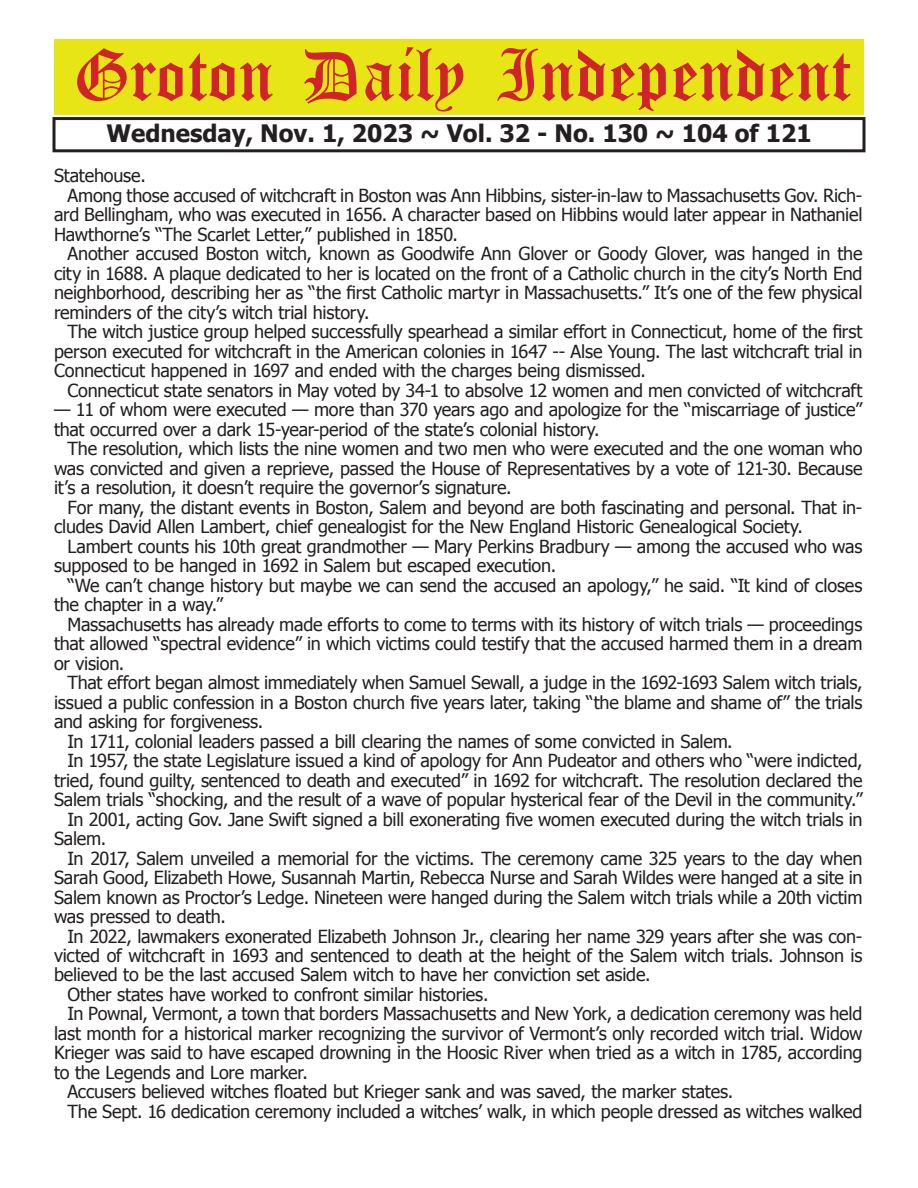
<style>
.page{position:relative;width:918px;height:1188px;background:#fff}
.page>*{position:absolute;margin:0;border:0;box-sizing:border-box;transform-origin:0 0}
.t1{font:54px "Old English Five";color:#d1232a}
.t2{font:700 24px "Tahoma";color:#231f20}
.t3{font:18px/19.5px "Tahoma";letter-spacing:-.01em;color:#231f20}
</style>
<div class="page">
<div style="left:52px;top:117px;width:814px;height:35px;border:3px solid #231f20"></div>
<div style="left:54px;top:40px;width:810px;height:75px;background:#e7e515"></div>
<h1 class="t1" style="left:73px;top:50px;width:779px">Groton Daily Independent</h1>
<h2 class="t2" style="left:106px;top:116px;width:707px">Wednesday, Nov. 1, 2023 ~ Vol. 32 - No. 130 ~ 104 of 121</h2>
<p class="t3" style="left:54px;top:165px;width:93px">Statehouse.</p>
<p class="t3" style="left:68px;top:185px;width:796px">Among those accused of witchcraft in Boston was Ann Hibbins, sister-in-law to Massachusetts Gov. Rich-</p>
<p class="t3" style="left:54px;top:204px;width:810px">ard Bellingham, who was executed in 1656. A character based on Hibbins would later appear in Nathaniel</p>
<p class="t3" style="left:54px;top:224px;width:406px">Hawthorne’s “The Scarlet Letter,” published in 1850.</p>
<p class="t3" style="left:68px;top:243px;width:797px">Another accused Boston witch, known as Goodwife Ann Glover or Goody Glover, was hanged in the</p>
<p class="t3" style="left:54px;top:263px;width:810px">city in 1688. A plaque dedicated to her is located on the front of a Catholic church in the city’s North End</p>
<p class="t3" style="left:54px;top:282px;width:810px">neighborhood, describing her as “the first Catholic martyr in Massachusetts.” It’s one of the few physical</p>
<p class="t3" style="left:54px;top:302px;width:317px">reminders of the city’s witch trial history.</p>
<p class="t3" style="left:68px;top:321px;width:796px">The witch justice group helped successfully spearhead a similar effort in Connecticut, home of the first</p>
<p class="t3" style="left:54px;top:341px;width:810px">person executed for witchcraft in the American colonies in 1647 -- Alse Young. The last witchcraft trial in</p>
<p class="t3" style="left:54px;top:360px;width:593px">Connecticut happened in 1697 and ended with the charges being dismissed.</p>
<p class="t3" style="left:68px;top:380px;width:797px">Connecticut state senators in May voted by 34-1 to absolve 12 women and men convicted of witchcraft</p>
<p class="t3" style="left:54px;top:399px;width:810px">— 11 of whom were executed — more than 370 years ago and apologize for the “miscarriage of justice” that occurred over a dark 15-year-period of the state’s colonial history.</p>
<p class="t3" style="left:54px;top:438px;width:810px;text-align:justify;text-indent:14px">The resolution, which lists the nine women and two men who were executed and the one woman who was convicted and given a reprieve, passed the House of Representatives by a vote of 121-30. Because it’s a resolution, it doesn’t require the governor’s signature.</p>
<p class="t3" style="left:54px;top:497px;width:810px;text-indent:14px">For many, the distant events in Boston, Salem and beyond are both fascinating and personal. That in&shy;cludes David Allen Lambert, chief genealogist for the New England Historic Genealogical Society.</p>
<p class="t3" style="left:54px;top:536px;width:810px;text-indent:14px">Lambert counts his 10th great grandmother — Mary Perkins Bradbury — among the accused who was supposed to be hanged in 1692 in Salem but escaped execution.</p>
<p class="t3" style="left:54px;top:575px;width:810px;text-indent:14px">“We can’t change history but maybe we can send the accused an apology,” he said. “It kind of closes the chapter in a way.”</p>
<p class="t3" style="left:54px;top:613px;width:810px;text-align:justify;text-indent:14px">Massachusetts has already made efforts to come to terms with its history of witch trials — proceedings that allowed “spectral evidence” in which victims could testify that the accused harmed them in a dream or vision.</p>
<p class="t3" style="left:68px;top:672px;width:797px">That effort began almost immediately when Samuel Sewall, a judge in the 1692-1693 Salem witch trials,</p>
<p class="t3" style="left:54px;top:691px;width:810px">issued a public confession in a Boston church five years later, taking “the blame and shame of” the trials</p>
<p class="t3" style="left:54px;top:711px;width:211px">and asking for forgiveness.</p>
<p class="t3" style="left:68px;top:730px;width:667px">In 1711, colonial leaders passed a bill clearing the names of some convicted in Salem.</p>
<p class="t3" style="left:68px;top:750px;width:796px">In 1957, the state Legislature issued a kind of apology for Ann Pudeator and others who “were indicted,</p>
<p class="t3" style="left:54px;top:769px;width:810px">tried, found guilty, sentenced to death and executed” in 1692 for witchcraft. The resolution declared the</p>
<p class="t3" style="left:54px;top:789px;width:810px">Salem trials “shocking, and the result of a wave of popular hysterical fear of the Devil in the community.”</p>
<p class="t3" style="left:68px;top:808px;width:797px">In 2001, acting Gov. Jane Swift signed a bill exonerating five women executed during the witch trials in</p>
<p class="t3" style="left:54px;top:828px;width:54px">Salem.</p>
<p class="t3" style="left:68px;top:847px;width:797px">In 2017, Salem unveiled a memorial for the victims. The ceremony came 325 years to the day when</p>
<p class="t3" style="left:54px;top:867px;width:810px">Sarah Good, Elizabeth Howe, Susannah Martin, Rebecca Nurse and Sarah Wildes were hanged at a site in</p>
<p class="t3" style="left:54px;top:886px;width:810px">Salem known as Proctor’s Ledge. Nineteen were hanged during the Salem witch trials while a 20th victim</p>
<p class="t3" style="left:54px;top:906px;width:173px">was pressed to death.</p>
<p class="t3" style="left:68px;top:925px;width:796px">In 2022, lawmakers exonerated Elizabeth Johnson Jr., clearing her name 329 years after she was con-</p>
<p class="t3" style="left:54px;top:945px;width:810px">victed of witchcraft in 1693 and sentenced to death at the height of the Salem witch trials. Johnson is</p>
<p class="t3" style="left:54px;top:964px;width:598px">believed to be the last accused Salem witch to have her conviction set aside.</p>
<p class="t3" style="left:68px;top:984px;width:423px">Other states have worked to confront similar histories.</p>
<p class="t3" style="left:68px;top:1003px;width:797px">In Pownal, Vermont, a town that borders Massachusetts and New York, a dedication ceremony was held</p>
<p class="t3" style="left:54px;top:1023px;width:810px">last month for a historical marker recognizing the survivor of Vermont’s only recorded witch trial. Widow</p>
<p class="t3" style="left:54px;top:1042px;width:810px">Krieger was said to have escaped drowning in the Hoosic River when tried as a witch in 1785, according</p>
<p class="t3" style="left:54px;top:1062px;width:255px">to the Legends and Lore marker.</p>
<p class="t3" style="left:68px;top:1081px;width:667px">Accusers believed witches floated but Krieger sank and was saved, the marker states.</p>
<p class="t3" style="left:68px;top:1101px;width:797px">The Sept. 16 dedication ceremony included a witches’ walk, in which people dressed as witches walked</p>
</div>
